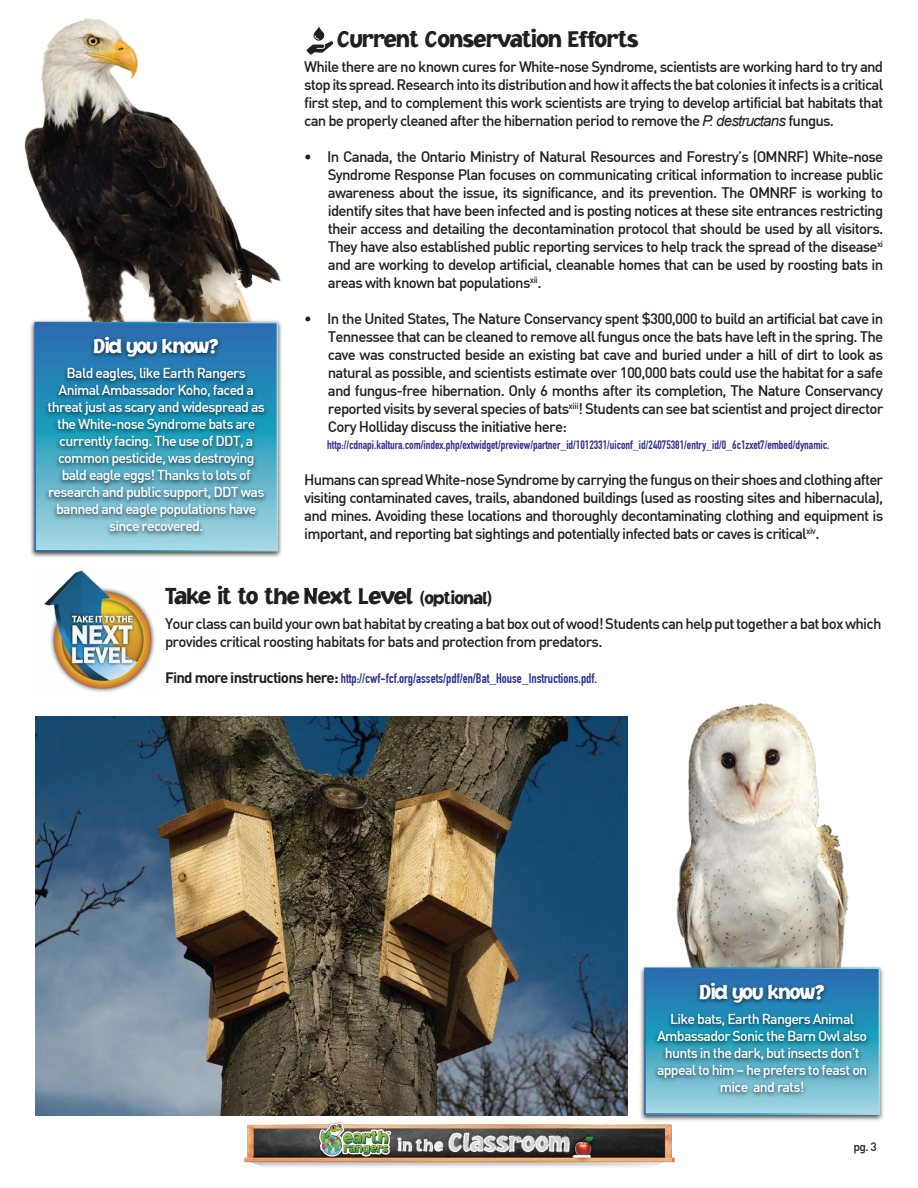
<style>
.page{position:relative;width:918px;height:1188px;background:#fff}
.page>*{position:absolute;margin:0;border:0;box-sizing:border-box;transform-origin:0 0}
.t1{font:24px "Jacoby ICG Black";letter-spacing:-.025em;color:#231f20}
.t2{font:21.15px "Jacoby ICG Black";letter-spacing:-.05em;color:#fff}
.t3{font:500 15px/18px "DIN";letter-spacing:-.05em;color:#231f20;text-align:justify}
.t4{font:500 14.1px/17px "DIN";letter-spacing:-.05em;color:#fff;text-align:center}
.t5{font:700 13.5px "DIN Condensed";color:#2e3092}
.t6{font:700 12px "DIN Condensed";color:#2e3092}
.t7{font:500 12px "DIN";color:#231f20}
.s1{font-family:"Arial";font-weight:400;font-style:italic}
.s2{font-size:18px}
.s3{font-family:"DIN Pro";font-size:15px;color:#231f20}
</style>
<div class="page">
<img style="left:676px;top:703px;width:173px;height:260px">
<img style="left:640px;top:963px;width:244px;height:158px">
<div style="left:645px;top:968px;width:234px;height:146px;background:#2b6fb1"></div>
<img style="left:647px;top:982px;width:231px;height:139px">
<img style="left:24px;top:18px;width:257px;height:300px">
<img style="left:30px;top:318px;width:252px;height:239px">
<svg style="left:37px;top:325px;width:238px;height:224px;background:#3985b9"></svg>
<img style="left:41px;top:331px;width:232px;height:221px">
<svg style="left:304px;top:588px;width:13px;height:16px"></svg>
<img style="left:36px;top:716px;width:592px;height:400px">
<img style="left:44px;top:570px;width:111px;height:122px">
<svg style="left:306px;top:26px;width:27px;height:29px"></svg>
<img style="left:244px;top:1119px;width:432px;height:48px">
<h2 class="t2" style="left:94px;top:333px;width:127px">Did you know?</h2>
<p class="t4" style="left:48px;top:364px;width:219px">Bald eagles, like Earth Rangers<br>Animal Ambassador Koho, faced a threat just as scary and widespread as the White-nose Syndrome bats are currently facing. The use of DDT, a common pesticide, was destroying bald eagle eggs! Thanks to lots of research and public support, DDT was banned and eagle populations have since recovered.</p>
<h1 class="t1" style="left:337px;top:24px;width:303px">Current Conservation Efforts</h1>
<p class="t3" style="left:304px;top:57px;width:581px">While there are no known cures for White-nose Syndrome, scientists are working hard to try and stop its spread. Research into its distribution and how it affects the bat colonies it infects is a critical first step, and to complement this work scientists are trying to develop artificial bat habitats that can be properly cleaned after the hibernation period to remove the <span class="s1">P. destructans</span> fungus.</p>
<p class="t3" style="left:328px;top:147px;width:557px;text-indent:-24px">• In Canada, the Ontario Ministry of Natural Resources and Forestry’s (OMNRF) White-nose Syndrome Response Plan focuses on communicating critical information to increase public awareness about the issue, its significance, and its prevention. The OMNRF is working to identify sites that have been infected and is posting notices at these site entrances restricting their access and detailing the decontamination protocol that should be used by all visitors.<br>They have also established public reporting services to help track the spread of the disease<sup>xi </sup>and are working to develop artificial, cleanable homes that can be used by roosting bats in areas with known bat populations<sup>xii</sup>.</p>
<p class="t3" style="left:328px;top:309px;width:557px;text-indent:-24px">• In the United States, The Nature Conservancy spent $300,000 to build an artificial bat cave in Tennessee that can be cleaned to remove all fungus once the bats have left in the spring. The cave was constructed beside an existing bat cave and buried under a hill of dirt to look as natural as possible, and scientists estimate over 100,000 bats could use the habitat for a safe and fungus-free hibernation. Only 6 months after its completion, The Nature Conservancy reported visits by several species of bats<sup>xiii</sup>! Students can see bat scientist and project director Cory Holliday discuss the initiative here:</p>
<p class="t6" style="left:327px;top:437px;width:504px">http://cdnapi.kaltura.com/index.php/extwidget/preview/partner_id/1012331/uiconf_id/24075381/entry_id/0_6c1zxet7/embed/dynamic.</p>
<p class="t3" style="left:304px;top:470px;width:581px">Humans can spread White-nose Syndrome by carrying the fungus on their shoes and clothing after visiting contaminated caves, trails, abandoned buildings (used as roosting sites and hibernacula), and mines. Avoiding these locations and thoroughly decontaminating clothing and equipment is important, and reporting bat sightings and potentially infected bats or caves is critical<sup>xiv</sup>.</p>
<h1 class="t1" style="left:165px;top:581px;width:329px">Take it to the ext Level <span class="s2">(optional)</span></h1>
<p class="t3" style="left:165px;top:614px;width:718px">Your class can build your own bat habitat by creating a bat box out of wood! Students can help put together a bat box which provides critical roosting habitats for bats and protection from predators.</p>
<p class="t5" style="left:165px;top:671px;width:434px"><span class="s3">Find more instructions here:</span> http://cwf-fcf.org/assets/pdf/en/Bat_House_Instructions.pdf.</p>
<h2 class="t2" style="left:699px;top:979px;width:127px">Did you know?</h2>
<p class="t4" style="left:657px;top:1010px;width:212px">Like bats, Earth Rangers Animal<br>Ambassador Sonic the Barn Owl also hunts in the dark, but insects don’t appeal to him – he prefers to feast on mice and rats!</p>
<p class="t7" style="left:854px;top:1139px;width:25px">pg. 3</p>
</div>
